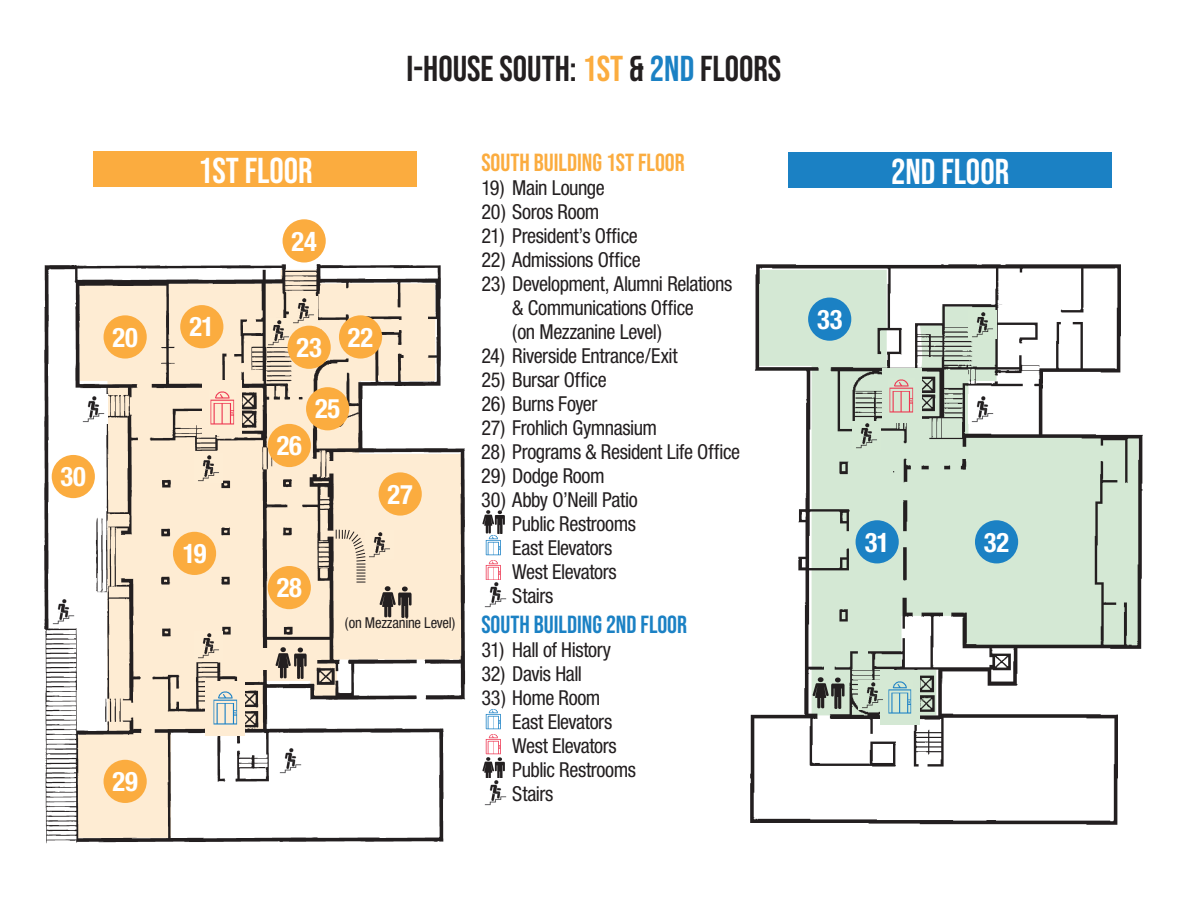
<style>
.page{position:relative;width:1188px;height:918px;background:#fff}
.page>*{position:absolute;margin:0;border:0;box-sizing:border-box;transform-origin:0 0}
.t1{font:36px "Bebas Neue";color:#231f20}
.t2{font:36px "Bebas Neue";color:#fff}
.t3{font:700 condensed 27px "Helvetica Neue";letter-spacing:-.01em;color:#fff}
.t4{font:24.75px "Bebas Neue";color:#fbac3f}
.t5{font:24.75px "Bebas Neue";color:#1b81c4}
.t6{font:condensed 20.7px/24px "Helvetica Neue";letter-spacing:-.02em;color:#231f20}
.t7{font:condensed 15px "Helvetica Neue";letter-spacing:-.015em;color:#231f20}
.s1{color:#fbac3f}
.s2{color:#1b81c4}
</style>
<div class="page">
<div style="left:93px;top:152px;width:324px;height:35px;background:#fbac3f"></div>
<img style="left:44px;top:230px;width:422px;height:614px">
<div style="left:339px;top:315px;width:43px;height:44px;background:#fbac3f;border-radius:50%"></div>
<div style="left:306px;top:387px;width:43px;height:43px;background:#fbac3f;border-radius:50%"></div>
<div style="left:268px;top:424px;width:43px;height:43px;background:#fbac3f;border-radius:50%"></div>
<div style="left:283px;top:219px;width:43px;height:44px;background:#fbac3f;border-radius:50%"></div>
<div style="left:268px;top:566px;width:43px;height:43px;background:#fbac3f;border-radius:50%"></div>
<div style="left:104px;top:760px;width:43px;height:43px;background:#fbac3f;border-radius:50%"></div>
<div style="left:52px;top:455px;width:43px;height:43px;background:#fbac3f;border-radius:50%"></div>
<div style="left:788px;top:153px;width:324px;height:35px;background:#1b81c4"></div>
<img style="left:750px;top:264px;width:393px;height:561px">
<img style="left:482px;top:511px;width:23px;height:23px">
<img style="left:486px;top:535px;width:15px;height:20px">
<img style="left:486px;top:560px;width:15px;height:20px">
<img style="left:484px;top:582px;width:23px;height:26px">
<img style="left:486px;top:709px;width:15px;height:20px">
<img style="left:486px;top:734px;width:15px;height:21px">
<img style="left:482px;top:757px;width:23px;height:21px">
<img style="left:484px;top:780px;width:23px;height:26px">
<div style="left:202px;top:381px;width:40px;height:54px;background:#feecd3"></div>
<img style="left:210px;top:391px;width:25px;height:34px">
<div style="left:882px;top:369px;width:39px;height:54px;background:#d4e8d4"></div>
<img style="left:889px;top:379px;width:25px;height:34px">
<div style="left:205px;top:681px;width:40px;height:54px;background:#feecd3"></div>
<img style="left:213px;top:691px;width:25px;height:34px">
<div style="left:880px;top:670px;width:40px;height:55px;background:#d4e8d4"></div>
<img style="left:888px;top:681px;width:24px;height:33px">
<img style="left:275px;top:647px;width:33px;height:32px">
<hr style="left:266px;top:637px;width:67px;height:3px;background:#231f20">
<img style="left:50px;top:598px;width:28px;height:28px">
<img style="left:79px;top:395px;width:28px;height:28px">
<img style="left:194px;top:454px;width:28px;height:28px">
<img style="left:194px;top:631px;width:28px;height:29px">
<img style="left:276px;top:747px;width:28px;height:28px">
<img style="left:266px;top:318px;width:26px;height:28px">
<img style="left:289px;top:296px;width:28px;height:28px">
<img style="left:366px;top:530px;width:28px;height:28px">
<img style="left:859px;top:681px;width:24px;height:28px">
<img style="left:852px;top:421px;width:28px;height:28px">
<img style="left:968px;top:310px;width:29px;height:28px">
<img style="left:968px;top:395px;width:29px;height:28px">
<div style="left:288px;top:326px;width:43px;height:43px;background:#fbac3f;border-radius:50%"></div>
<img style="left:398px;top:586px;width:14px;height:32px">
<img style="left:380px;top:586px;width:16px;height:32px">
<img style="left:813px;top:677px;width:32px;height:33px">
<svg style="left:336px;top:529px;width:30px;height:54px;background:#e4d4be"></svg>
<div style="left:259px;top:649px;width:12px;height:21px;background:#feecd3"></div>
<hr style="left:263px;top:270px;width:3px;height:111px;background:#231f20">
<h2 class="t3" style="left:113px;top:321px;width:27px">20</h2>
<h2 class="t3" style="left:61px;top:460px;width:27px">30</h2>
<h2 class="t3" style="left:112px;top:765px;width:27px">29</h2>
<h1 class="t1" style="left:407px;top:48px;width:376px">I-HOUSE SOUTH: <span class="s1">1ST</span> &amp; <span class="s2">2ND</span> FLOORS</h1>
<h1 class="t2" style="left:198px;top:150px;width:116px">1ST FLOOR</h1>
<h2 class="t3" style="left:189px;top:310px;width:26px">21</h2>
<h2 class="t3" style="left:183px;top:537px;width:25px">19</h2>
<h2 class="t3" style="left:292px;top:225px;width:27px">24</h2>
<h2 class="t3" style="left:297px;top:331px;width:27px">23</h2>
<h2 class="t3" style="left:348px;top:321px;width:27px">22</h2>
<h2 class="t3" style="left:277px;top:429px;width:27px">26</h2>
<h2 class="t3" style="left:315px;top:393px;width:27px">25</h2>
<h2 class="t3" style="left:388px;top:478px;width:27px">27</h2>
<h2 class="t3" style="left:277px;top:571px;width:27px">28</h2>
<p class="t7" style="left:345px;top:614px;width:112px">(on Mezzanine Level)</p>
<p class="t4" style="left:481px;top:149px;width:205px">SOUTH BUILDING 1ST FLOOR</p>
<p class="t6" style="left:481px;top:176px;width:125px">19) Main Lounge</p>
<p class="t6" style="left:481px;top:200px;width:120px">20) Soros Room</p>
<p class="t6" style="left:481px;top:224px;width:158px">21) President’s Office</p>
<p class="t6" style="left:481px;top:248px;width:161px">22) Admissions Office</p>
<p class="t6" style="left:512px;top:272px;width:221px;text-indent:-31px">23) Development, Alumni Relations &amp; Communications Office<br>(on Mezzanine Level)</p>
<p class="t6" style="left:481px;top:344px;width:198px">24) Riverside Entrance/Exit</p>
<p class="t6" style="left:481px;top:368px;width:127px">25) Bursar Office</p>
<p class="t6" style="left:481px;top:392px;width:118px">26) Burns Foyer</p>
<p class="t6" style="left:481px;top:416px;width:177px">27) Frohlich Gymnasium</p>
<p class="t6" style="left:481px;top:440px;width:260px">28) Programs &amp; Resident Life Office</p>
<p class="t6" style="left:481px;top:464px;width:125px">29) Dodge Room</p>
<p class="t6" style="left:512px;top:488px;width:127px;text-indent:-31px">30) Abby O’Neill Patio<br>Public Restrooms<br>East Elevators<br>West Elevators<br>Stairs</p>
<p class="t5" style="left:481px;top:611px;width:207px">SOUTH BUILDING 2ND FLOOR</p>
<p class="t6" style="left:481px;top:638px;width:131px">31) Hall of History</p>
<p class="t6" style="left:481px;top:662px;width:102px">32) Davis Hall</p>
<p class="t6" style="left:512px;top:686px;width:125px;text-indent:-31px">33) Home Room<br>East Elevators<br>West Elevators<br>Public Restrooms<br>Stairs</p>
<h2 class="t3" style="left:817px;top:303px;width:27px">33</h2>
<h1 class="t2" style="left:891px;top:151px;width:120px">2ND FLOOR</h1>
<h2 class="t3" style="left:865px;top:526px;width:26px">31</h2>
<h2 class="t3" style="left:984px;top:526px;width:27px">32</h2>
</div>
